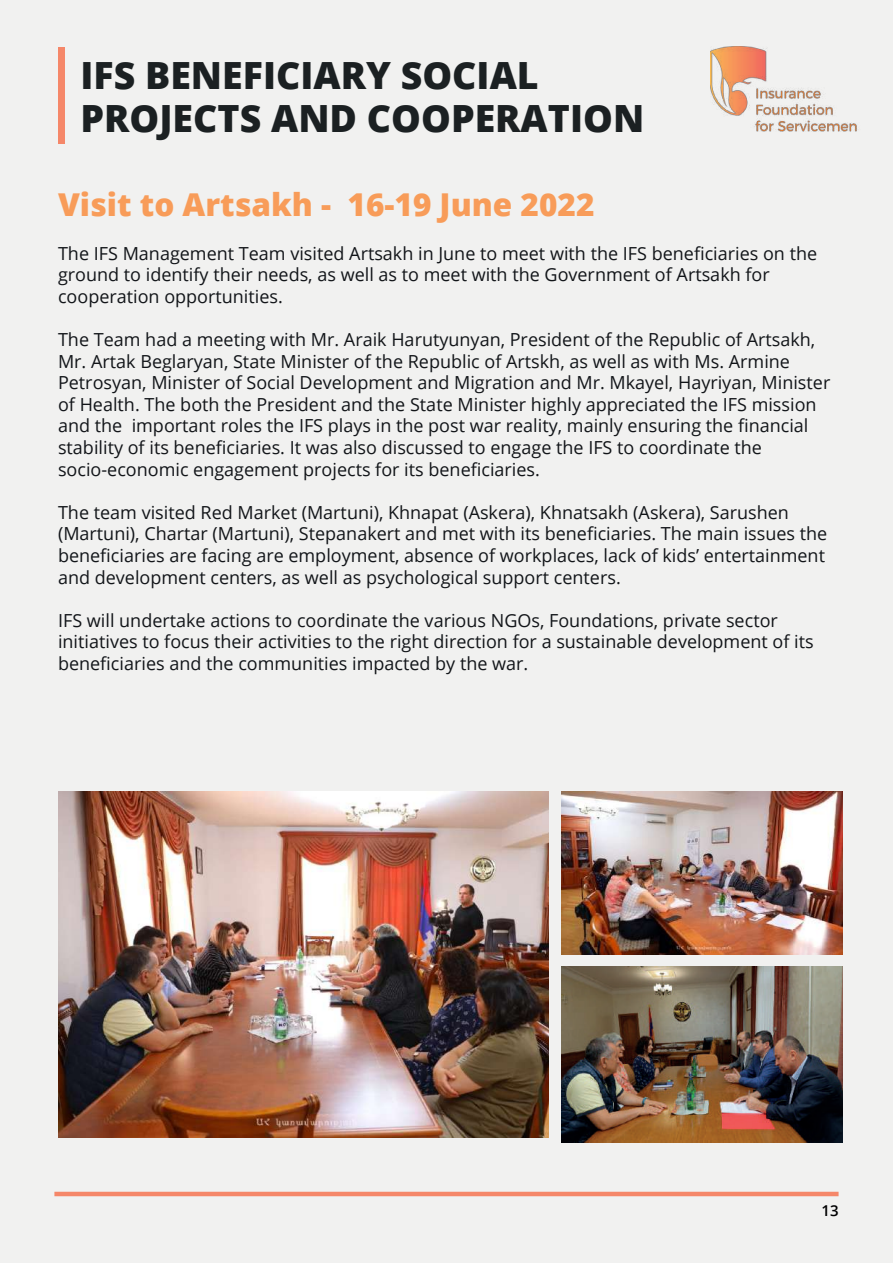
<style>
.page{position:relative;width:893px;height:1263px;background:#f1f1f0}
.page>*{position:absolute;margin:0;border:0;box-sizing:border-box;transform-origin:0 0}
.t1{font:800 37.5px/43.2px "Open Sans";color:#1b2022}
.t2{font:800 31.5px "Open Sans";color:#f89c59}
.t3{font:18px/21.6px "Open Sans";color:#121519}
.t4{font:600 15px "Open Sans";color:#000001}
</style>
<div class="page">
<div style="left:58px;top:47px;width:7px;height:96px;background:#f58769"></div>
<hr style="left:54px;top:1192px;width:784px;height:4px;background:#f58769">
<img style="left:710px;top:47px;width:147px;height:85px">
<img style="left:58px;top:791px;width:491px;height:347px">
<img style="left:562px;top:791px;width:280px;height:163px">
<img style="left:562px;top:966px;width:280px;height:176px">
<h1 class="t1" style="left:80px;top:52px;width:565px">IFS BENEFICIARY SOCIAL<br>PROJECTS AND COOPERATION</h1>
<h2 class="t2" style="left:58px;top:181px;width:538px">Visit to Artsakh - 16-19 June 2022</h2>
<p class="t3" style="left:58px;top:242px;width:761px">The IFS Management Team visited Artsakh in June to meet with the IFS beneficiaries on the ground to identify their needs, as well as to meet with the Government of Artsakh for cooperation opportunities.</p>
<p class="t3" style="left:58px;top:328px;width:774px">The Team had a meeting with Mr. Araik Harutyunyan, President of the Republic of Artsakh, Mr. Artak Beglaryan, State Minister of the Republic of Artskh, as well as with Ms. Armine Petrosyan, Minister of Social Development and Migration and Mr. Mkayel, Hayriyan, Minister of Health. The both the President and the State Minister highly appreciated the IFS mission and the important roles the IFS plays in the post war reality, mainly ensuring the financial stability of its beneficiaries. It was also discussed to engage the IFS to coordinate the socio-economic engagement projects for its beneficiaries.</p>
<p class="t3" style="left:58px;top:501px;width:771px">The team visited Red Market (Martuni), Khnapat (Askera), Khnatsakh (Askera), Sarushen (Martuni), Chartar (Martuni), Stepanakert and met with its beneficiaries. The main issues the beneficiaries are facing are employment, absence of workplaces, lack of kids’ entertainment and development centers, as well as psychological support centers.</p>
<p class="t3" style="left:58px;top:609px;width:757px">IFS will undertake actions to coordinate the various NGOs, Foundations, private sector initiatives to focus their activities to the right direction for a sustainable development of its beneficiaries and the communities impacted by the war.</p>
<p class="t4" style="left:821px;top:1200px;width:19px">13</p>
</div>
